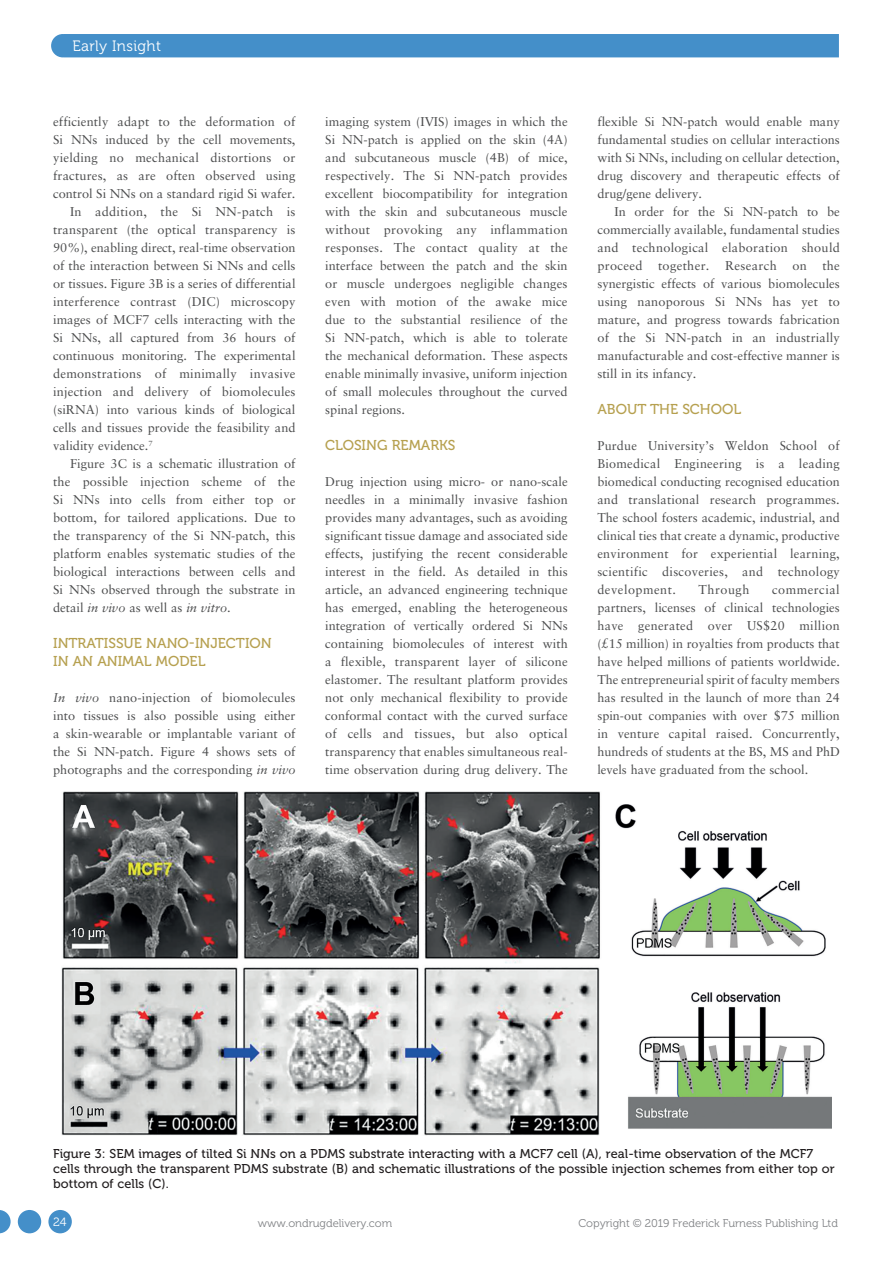
<style>
.page{position:relative;width:893px;height:1263px;background:#fff}
.page>*{position:absolute;margin:0;border:0;box-sizing:border-box;transform-origin:0 0}
.t1{font:15px "Museo 300";letter-spacing:.025em;color:#fff}
.MF_Xhead{font:14.25px/18px "Museo 500";color:#b6a04f}
.MF_body_no_indent{font:12.75px/18px "Sabon LT Std";color:#4b4c4d;text-align:justify}
.MF_body{font:12.75px/18px "Sabon LT Std";color:#4b4c4d;text-align:justify}
.MF_Captions{font:12.75px/15.3px "Museo 500";letter-spacing:.005em;color:#231f20}
.MF_body_no_indent-2{font:12.75px "Sabon LT Std";letter-spacing:.04em;color:#4b4c4d}
.t2{font:12px "Museo 300";color:#fff}
.t3{font:11.25px "Museo 300";color:#808285}
.s1{font-style:italic}
</style>
<div class="page">
<div style="left:51px;top:34px;width:788px;height:23px;background:#448fc9"></div>
<img style="left:61px;top:792px;width:771px;height:343px">
<div style="left:48px;top:1210px;width:24px;height:23px;background:#448fc9;border-radius:50%"></div>
<div style="left:18px;top:1210px;width:23px;height:23px;background:#448fc9;border-radius:50%"></div>
<svg style="left:0;top:1210px;width:11px;height:23px"></svg>
<p class="t1" style="left:72px;top:37px;width:90px">Early Insight</p>
<p class="MF_body_no_indent" style="left:53px;top:112px;width:244px">efficiently adapt to the deformation of Si NNs induced by the cell movements, yielding no mechanical distortions or fractures, as are often observed using control Si NNs on a standard rigid Si wafer.</p>
<p class="MF_body" style="left:53px;top:202px;width:244px;text-indent:17px">In addition, the Si NN-patch is transparent (the optical transparency is 90%), enabling direct, real-time observation of the interaction between Si NNs and cells or tissues. Figure 3B is a series of differential interference contrast (DIC) microscopy images of MCF7 cells interacting with the Si NNs, all captured from 36 hours of continuous monitoring. The experimental demonstrations of minimally invasive injection and delivery of biomolecules (siRNA) into various kinds of biological cells and tissues provide the feasibility and validity evidence.<sup>7</sup></p>
<p class="MF_body" style="left:53px;top:454px;width:244px;text-indent:17px">Figure 3C is a schematic illustration of the possible injection scheme of the Si NNs into cells from either top or bottom, for tailored applications. Due to the transparency of the Si NN-patch, this platform enables systematic studies of the biological interactions between cells and Si NNs observed through the substrate in detail <span class="s1">in vivo</span> as well as <span class="s1">in vitro</span>.</p>
<p class="MF_Xhead" style="left:53px;top:634px;width:220px">INTRATISSUE NANO-INJECTION<br>IN AN ANIMAL MODEL</p>
<p class="MF_body_no_indent" style="left:53px;top:688px;width:244px"><span class="s1">In vivo</span> nano-injection of biomolecules into tissues is also possible using either a skin-wearable or implantable variant of the Si NN-patch. Figure 4 shows sets of photographs and the corresponding <span class="s1">in vivo</span></p>
<p class="MF_body_no_indent" style="left:325px;top:112px;width:244px">imaging system (IVIS) images in which the Si NN-patch is applied on the skin (4A) and subcutaneous muscle (4B) of mice, respectively. The Si NN-patch provides excellent biocompatibility for integration with the skin and subcutaneous muscle without provoking any inflammation responses. The contact quality at the interface between the patch and the skin or muscle undergoes negligible changes even with motion of the awake mice due to the substantial resilience of the Si NN-patch, which is able to tolerate the mechanical deformation. These aspects enable minimally invasive, uniform injection of small molecules throughout the curved spinal regions.</p>
<p class="MF_Xhead" style="left:325px;top:436px;width:132px">CLOSING REMARKS</p>
<p class="MF_body_no_indent" style="left:325px;top:472px;width:244px">Drug injection using micro- or nano-scale needles in a minimally invasive fashion provides many advantages, such as avoiding significant tissue damage and associated side effects, justifying the recent considerable interest in the field. As detailed in this article, an advanced engineering technique has emerged, enabling the heterogeneous integration of vertically ordered Si NNs containing biomolecules of interest with a flexible, transparent layer of silicone elastomer. The resultant platform provides not only mechanical flexibility to provide conformal contact with the curved surface of cells and tissues, but also optical transparency that enables simultaneous real&shy;time observation during drug delivery. The</p>
<p class="MF_body_no_indent" style="left:597px;top:112px;width:244px">flexible Si NN-patch would enable many fundamental studies on cellular interactions with Si NNs, including on cellular detection, drug discovery and therapeutic effects of drug/gene delivery.</p>
<p class="MF_body" style="left:597px;top:202px;width:244px;text-indent:17px">In order for the Si NN-patch to be commercially available, fundamental studies and technological elaboration should proceed together. Research on the synergistic effects of various biomolecules using nanoporous Si NNs has yet to mature, and progress towards fabrication of the Si NN-patch in an industrially manufacturable and cost-effective manner is still in its infancy.</p>
<p class="MF_Xhead" style="left:597px;top:400px;width:145px">ABOUT THE SCHOOL</p>
<p class="MF_body_no_indent" style="left:597px;top:436px;width:244px">Purdue University’s Weldon School of Biomedical Engineering is a leading biomedical conducting recognised education and translational research programmes.<br>The school fosters academic, industrial, and clinical ties that create a dynamic, productive environment for experiential learning, scientific discoveries, and technology development.</p>
<p class="MF_body_no_indent" style="left:597px;top:580px;width:244px;text-indent:175px">commercial partners, licenses of clinical technologies have generated over US$20 million (£15 million) in royalties from products that have helped millions of patients worldwide.<br>The entrepreneurial spirit of faculty members has resulted in the launch of more than 24 spin-out companies with over $75 million in venture capital raised. Concurrently, hundreds of students at the BS, MS and PhD levels have graduated from the school.</p>
<p class="MF_body_no_indent-2" style="left:699px;top:582px;width:52px">Through</p>
<p class="MF_Captions" style="left:53px;top:1146px;width:783px">Figure 3: SEM images of tilted Si NNs on a PDMS substrate interacting with a MCF7 cell (A), real-time observation of the MCF7 cells through the transparent PDMS substrate (B) and schematic illustrations of the possible injection schemes from either top or bottom of cells (C).</p>
<p class="t2" style="left:53px;top:1215px;width:15px">24</p>
<p class="t3" style="left:258px;top:1217px;width:136px">www.ondrugdelivery.com</p>
<p class="t3" style="left:578px;top:1217px;width:261px">Copyright © 2019 Frederick Furness Publishing Ltd</p>
</div>
